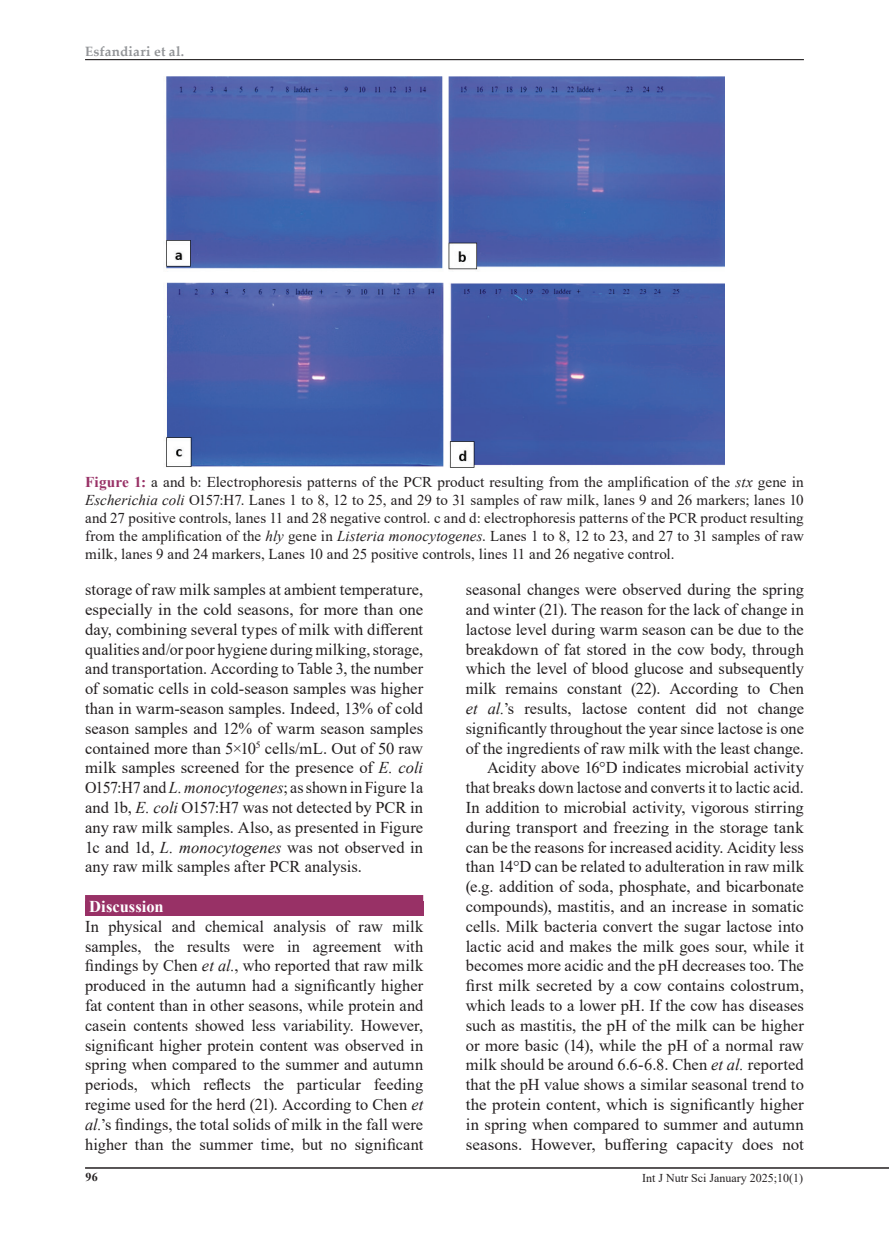
<style>
.page{position:relative;width:889px;height:1242px;background:#fff}
.page>*{position:absolute;margin:0;border:0;box-sizing:border-box;transform-origin:0 0}
.t1{font:16.5px/19.8px "Times New Roman";color:#231f20;text-align:justify}
.t2{font:700 16.5px "Times New Roman";color:#fff}
.t3{font:15px/18px "Times New Roman";color:#231f20;text-align:justify}
.t4{font:700 13.5px "Palatino Linotype";letter-spacing:.015em;color:#939598}
.t5{font:12px "Times New Roman";color:#231f20}
.t6{font:700 12px "Times New Roman";color:#231f20}
.s1{font-weight:700;color:#983166}
.s2{font-style:italic}
</style>
<div class="page">
<hr style="left:85px;top:59px;width:719px;height:1px;background:#231f20">
<hr style="left:85px;top:1167px;width:804px;height:1px;background:#231f20">
<div style="left:85px;top:901px;width:338px;height:14px;background:#983166"></div>
<div style="left:85px;top:895px;width:338px;height:19px;background:#983166"></div>
<img style="left:166px;top:77px;width:559px;height:391px">
<p class="t4" style="left:85px;top:41px;width:101px">Esfandiari et al.</p>
<p class="t3" style="left:85px;top:472px;width:720px"><span class="s1">Figure 1:</span> a and b: Electrophoresis patterns of the PCR product resulting from the amplification of the <span class="s2">stx</span> gene in <span class="s2">Escherichia coli</span> O157:H7. Lanes 1 to 8, 12 to 25, and 29 to 31 samples of raw milk, lanes 9 and 26 markers; lanes 10 and 27 positive controls, lanes 11 and 28 negative control. c and d: electrophoresis patterns of the PCR product resulting from the amplification of the <span class="s2">hly</span> gene in <span class="s2">Listeria monocytogenes</span>. Lanes 1 to 8, 12 to 23, and 27 to 31 samples of raw milk, lanes 9 and 24 markers, Lanes 10 and 25 positive controls, lines 11 and 26 negative control.</p>
<p class="t1" style="left:85px;top:579px;width:340px">storage of raw milk samples at ambient temperature, especially in the cold seasons, for more than one day, combining several types of milk with different qualities and/or poor hygiene during milking, storage, and transportation. According to Table 3, the number of somatic cells in cold-season samples was higher than in warm-season samples. Indeed, 13% of cold season samples and 12% of warm season samples contained more than 5×10<sup>5</sup> cells/mL. Out of 50 raw milk samples screened for the presence of <span class="s2">E. coli </span>O157:H7 and <span class="s2">L. monocytogenes</span>; as shown in Figure 1a and 1b, <span class="s2">E. coli</span> O157:H7 was not detected by PCR in any raw milk samples. Also, as presented in Figure 1c and 1d, <span class="s2">L. monocytogenes</span> was not observed in any raw milk samples after PCR analysis.</p>
<p class="t2" style="left:89px;top:894px;width:76px">Discussion</p>
<p class="t1" style="left:85px;top:916px;width:340px">In physical and chemical analysis of raw milk samples, the results were in agreement with findings by Chen <span class="s2">et al.</span>, who reported that raw milk produced in the autumn had a significantly higher fat content than in other seasons, while protein and casein contents showed less variability. However, significant higher protein content was observed in spring when compared to the summer and autumn periods, which reflects the particular feeding regime used for the herd (21). According to Chen <span class="s2">et al.</span>’s findings, the total solids of milk in the fall were higher than the summer time, but no significant</p>
<p class="t1" style="left:466px;top:579px;width:340px;text-align:right">seasonal changes were observed during the spring and winter (21). The reason for the lack of change in lactose level during warm season can be due to the breakdown of fat stored in the cow body, through which the level of blood glucose and subsequently milk remains constant (22). According to Chen <span class="s2">et al.</span>’s results, lactose content did not change significantly throughout the year since lactose is one of the ingredients of raw milk with the least change.<br>Acidity above 16°D indicates microbial activity that breaks down lactose and converts it to lactic acid.<br>In addition to microbial activity, vigorous stirring during transport and freezing in the storage tank can be the reasons for increased acidity. Acidity less than 14°D can be related to adulteration in raw milk (e.g. addition of soda, phosphate, and bicarbonate compounds), mastitis, and an increase in somatic cells. Milk bacteria convert the sugar lactose into lactic acid and makes the milk goes sour, while it becomes more acidic and the pH decreases too. The first milk secreted by a cow contains colostrum, which leads to a lower pH. If the cow has diseases such as mastitis, the pH of the milk can be higher or more basic (14), while the pH of a normal raw milk should be around 6.6-6.8. Chen <span class="s2">et al.</span> reported that the pH value shows a similar seasonal trend to the protein content, which is significantly higher in spring when compared to summer and autumn seasons. However, buffering capacity does not</p>
<p class="t6" style="left:86px;top:1168px;width:14px">96</p>
<p class="t5" style="left:642px;top:1169px;width:162px">Int J Nutr Sci January 2025;10(1)</p>
</div>
